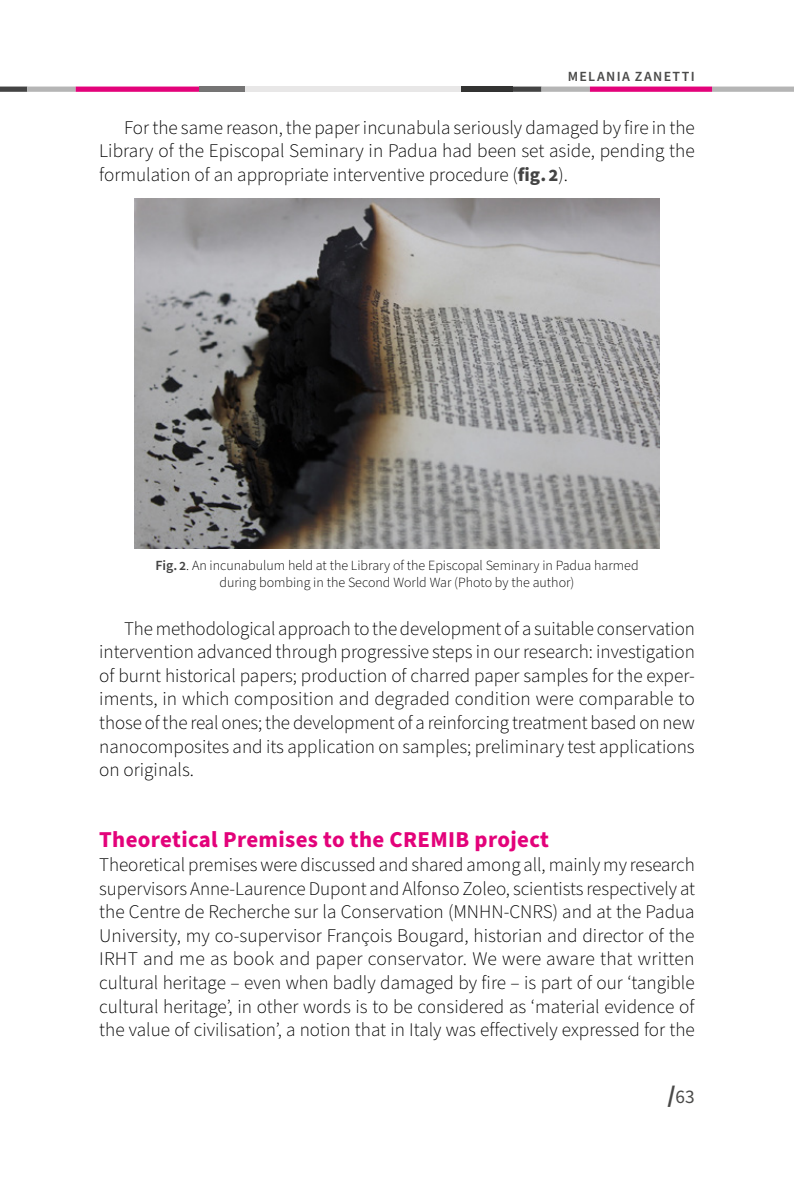
<style>
.page{position:relative;width:794px;height:1191px;background:#fff}
.page>*{position:absolute;margin:0;border:0;box-sizing:border-box;transform-origin:0 0}
.t1{font:700 22.75px "Source Sans Pro";letter-spacing:.015em;color:#e3027a}
.t2{font:300 19.25px/23.6px "Source Sans Pro";color:#000;text-align:justify}
.t3{font:19.25px "Source Sans Pro";color:#4a4a49}
.t4{font:300 14px/17.5px "Source Sans Pro";color:#000;text-align:center}
.t5{font:600 14px "Source Sans Pro";letter-spacing:.1em;color:#4a4a49}
.s1{font-weight:700;color:#444}
.s2{font-weight:600;color:#444}
.s3{font-weight:700;font-size:24.5px}
</style>
<div class="page">
<svg style="left:0;top:87px;width:794px;height:5px;background:#c1538e"></svg>
<div style="left:199px;top:87px;width:46px;height:5px;background:#757474"></div>
<div style="left:245px;top:87px;width:216px;height:5px;background:#e8e7e7"></div>
<div style="left:461px;top:87px;width:52px;height:5px;background:#333332"></div>
<img style="left:134px;top:199px;width:525px;height:350px">
<p class="t5" style="left:568px;top:67px;width:128px">MELANIA ZANETTI</p>
<p class="t2" style="left:99px;top:116px;width:597px;text-indent:25px">For the same reason, the paper incunabula seriously damaged by fire in the Library of the Episcopal Seminary in Padua had been set aside, pending the formulation of an appropriate interventive procedure (<span class="s1">fig. 2</span>).</p>
<p class="t4" style="left:155px;top:557px;width:485px"><span class="s2">Fig. 2</span>. An incunabulum held at the Library of the Episcopal Seminary in Padua harmed during bombing in the Second World War (Photo by the author)</p>
<p class="t2" style="left:99px;top:617px;width:597px;text-indent:25px">The methodological approach to the development of a suitable conservation intervention advanced through progressive steps in our research: investigation of burnt historical papers; production of charred paper samples for the exper&shy;iments, in which composition and degraded condition were comparable to those of the real ones; the development of a reinforcing treatment based on new nanocomposites and its application on samples; preliminary test applications on originals.</p>
<p class="t1" style="left:99px;top:824px;width:451px">Theoretical Premises to the CREMIB project</p>
<p class="t2" style="left:99px;top:853px;width:597px">Theoretical premises were discussed and shared among all, mainly my research supervisors Anne-Laurence Dupont and Alfonso Zoleo, scientists respectively at the Centre de Recherche sur la Conservation (MNHN-CNRS) and at the Padua University, my co-supervisor François Bougard, historian and director of the IRHT and me as book and paper conservator. We were aware that written cultural heritage – even when badly damaged by fire – is part of our ‘tangible cultural heritage’, in other words is to be considered as ‘material evidence of the value of civilisation’, a notion that in Italy was effectively expressed for the</p>
<p class="t3" style="left:667px;top:1083px;width:29px"><span class="s3">/</span>63</p>
</div>
